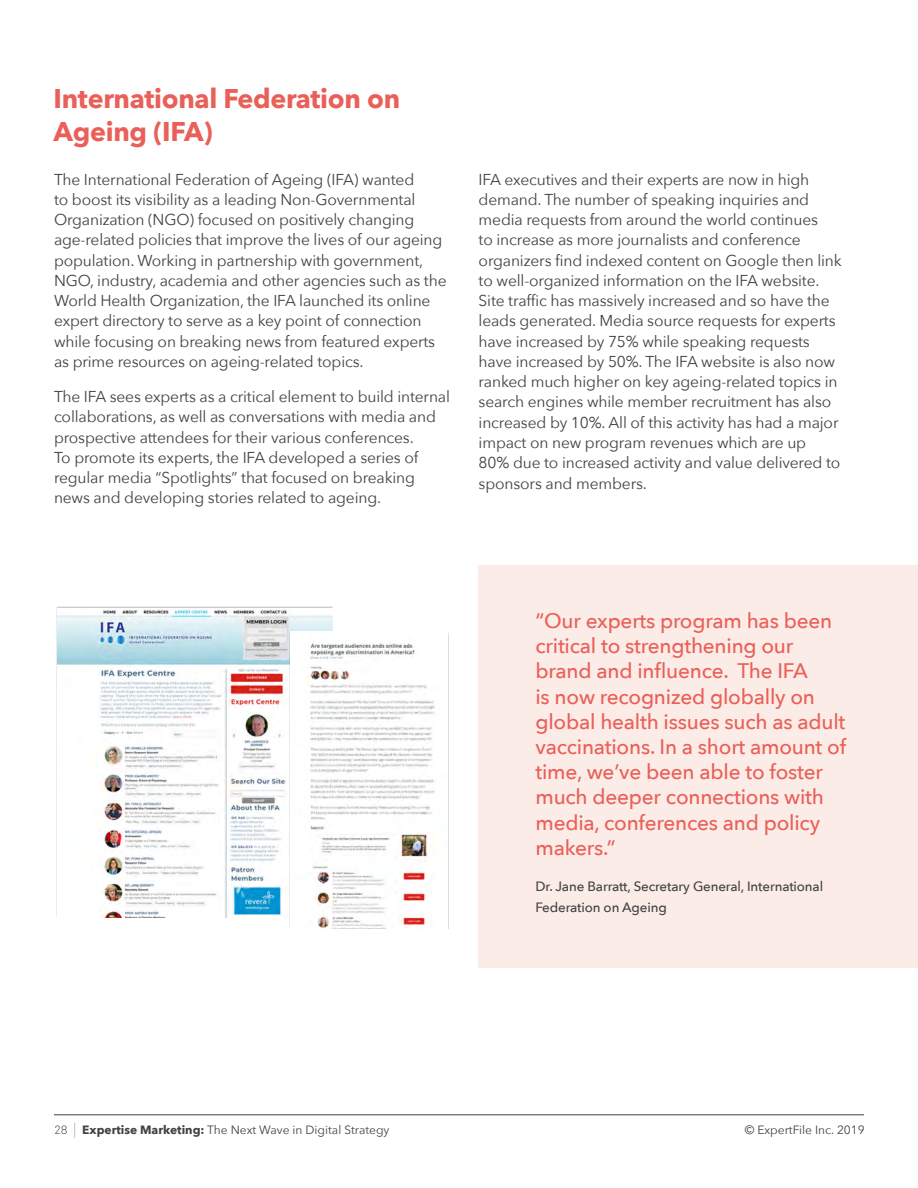
<style>
.page{position:relative;width:918px;height:1188px;background:#fff}
.page>*{position:absolute;margin:0;border:0;box-sizing:border-box;transform-origin:0 0}
.t1{font:700 27px/32.4px "Avenir Next";letter-spacing:-.01em;color:#e96059}
.t2{font:500 21px/25.2px "Avenir Next";letter-spacing:-.01em;color:#e96059}
.t3{font:15.75px/20.2px "Avenir Next";letter-spacing:-.01em;color:#424242}
.t4{font:500 13.5px/21px "Avenir Next";letter-spacing:-.01em;color:#424242}
.t5{font:12px "Avenir Next";color:#424242}
.s1{font-family:"Akkurat";font-weight:300}
.s2{font-size:15px;color:#aaacad}
.s3{font-weight:700}
</style>
<div class="page">
<hr style="left:54px;top:1115px;width:810px;height:1px;background:#424242">
<img style="left:58px;top:609px;width:274px;height:309px">
<img style="left:290px;top:632px;width:145px;height:297px">
<div style="left:479px;top:565px;width:439px;height:403px;background:#fcece7"></div>
<p class="t1" style="left:54px;top:82px;width:348px">International Federation on<br>Ageing (IFA)</p>
<p class="t3" style="left:54px;top:168px;width:394px">The International Federation of Ageing (IFA) wanted<br>to boost its visibility as a leading Non-Governmental Organization (NGO) focused on positively changing age-related policies that improve the lives of our ageing population. Working in partnership with government, NGO, industry, academia and other agencies such as the World Health Organization, the IFA launched its online expert directory to serve as a key point of connection while focusing on breaking news from featured experts as prime resources on ageing-related topics.</p>
<p class="t3" style="left:54px;top:386px;width:398px">The IFA sees experts as a critical element to build internal collaborations, as well as conversations with media and prospective attendees for their various conferences.<br>To promote its experts, the IFA developed a series of regular media “Spotlights” that focused on breaking news and developing stories related to ageing.</p>
<p class="t3" style="left:479px;top:168px;width:365px">IFA executives and their experts are now in high demand. The number of speaking inquiries and media requests from around the world continues<br>to increase as more journalists and conference organizers find indexed content on Google then link to well-organized information on the IFA website.<br>Site traffic has massively increased and so have the leads generated. Media source requests for experts have increased by 75% while speaking requests have increased by 50%. The IFA website is also now ranked much higher on key ageing-related topics in search engines while member recruitment has also increased by 10%. All of this activity has had a major impact on new program revenues which are up<br>80% due to increased activity and value delivered to sponsors and members.</p>
<p class="t2" style="left:535px;top:607px;width:312px">“Our experts program has been critical to strengthening our brand and influence. The IFA<br>is now recognized globally on global health issues such as adult vaccinations. In a short amount of time, we’ve been able to foster much deeper connections with media, conferences and policy makers.”</p>
<p class="t4" style="left:535px;top:875px;width:289px">Dr. Jane Barratt, Secretary General, International<br>Federation on Ageing</p>
<p class="t5" style="left:54px;top:1120px;width:337px"><span class="s1">28</span> <span class="s2">|</span> <span class="s3">Expertise Marketing:</span> The Next Wave in Digital Strategy</p>
<p class="t5" style="left:745px;top:1120px;width:122px">© ExpertFile Inc. 2019</p>
</div>
